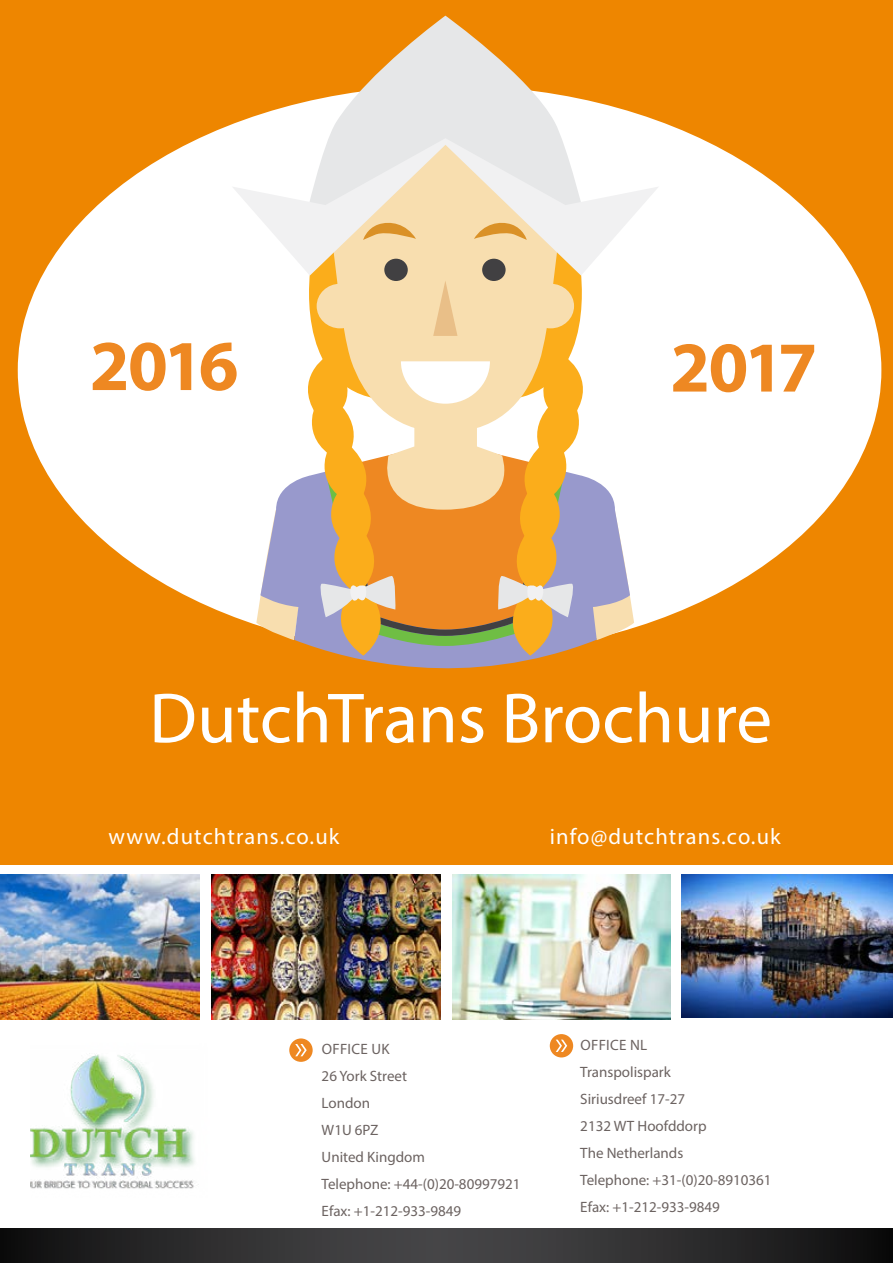
<style>
.page{position:relative;width:893px;height:1263px;background:#fff}
.page>*{position:absolute;margin:0;border:0;box-sizing:border-box;transform-origin:0 0}
.t1{font:700 72px "Myriad Pro";letter-spacing:-.06em;color:#e82}
.t2{font:71.7px "Myriad Pro";color:#fff}
.t3{font:22.5px "Myriad Pro";letter-spacing:.05em;color:#fff}
.t4{font:15px/27px "Myriad Pro";color:#6c6361}
</style>
<div class="page">
<div style="left:0;top:0;width:893px;height:864px;background:#ee8600"></div>
<img style="left:0;top:875px;width:200px;height:145px">
<img style="left:453px;top:875px;width:217px;height:145px">
<img style="left:211px;top:875px;width:229px;height:145px">
<img style="left:682px;top:875px;width:211px;height:143px">
<div style="left:18px;top:86px;width:863px;height:569px;background:#fff;border-radius:50%"></div>
<svg style="left:0;top:1229px;width:893px;height:34px;background:#2d2c2e"></svg>
<div style="left:289px;top:1038px;width:24px;height:24px;background:#e82;border-radius:50%"></div>
<div style="left:550px;top:1034px;width:23px;height:23px;background:#e82;border-radius:50%"></div>
<svg style="left:295px;top:1044px;width:12px;height:12px"></svg>
<svg style="left:556px;top:1040px;width:11px;height:12px"></svg>
<img style="left:30px;top:1054px;width:165px;height:135px">
<svg style="left:346px;top:656px;width:200px;height:13px;fill:#9899cc"></svg>
<svg style="left:305px;top:16px;width:281px;height:122px;fill:#eee7e8"></svg>
<svg style="left:233px;top:138px;width:425px;height:82px"></svg>
<svg style="left:256px;top:220px;width:378px;height:436px"></svg>
<h1 class="t1" style="left:90px;top:319px;width:150px">2016</h1>
<h1 class="t1" style="left:670px;top:320px;width:149px">2017</h1>
<h2 class="t2" style="left:149px;top:674px;width:624px">DutchTrans Brochure</h2>
<h3 class="t3" style="left:108px;top:823px;width:232px">www.dutchtrans.co.uk</h3>
<h3 class="t3" style="left:550px;top:823px;width:233px">info@dutchtrans.co.uk</h3>
<p class="t4" style="left:322px;top:1035px;width:200px">Office UK<br>26 York Street<br>London<br>W1U 6PZ<br>United Kingdom<br>Telephone: +44-(0)20-80997921<br>Efax: +1-212-933-9849</p>
<p class="t4" style="left:580px;top:1031px;width:193px">Office NL<br>Transpolispark<br>Siriusdreef 17-27<br>2132 WT Hoofddorp<br>The Netherlands<br>Telephone: +31-(0)20-8910361<br>Efax: +1-212-933-9849</p>
</div>
